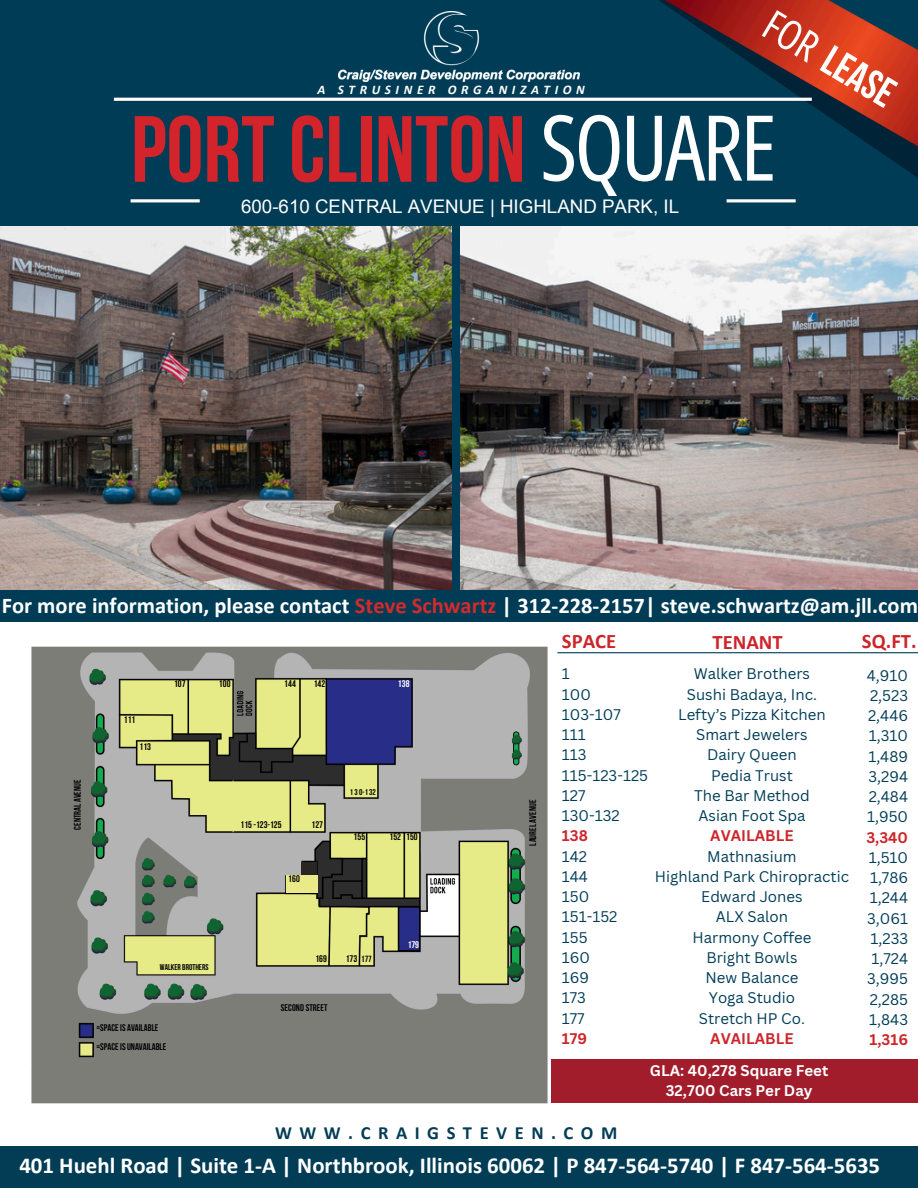
<style>
.page{position:relative;width:918px;height:1188px;background:#fff}
.page>*{position:absolute;margin:0;border:0;box-sizing:border-box;transform-origin:0 0}
.t1{font:700 93.75px "Bebas Neue";color:#d3232b}
.t2{font:700 41.55px "Bebas Neue";color:#fff}
.t3{font:700 22.8px "Calibri";color:#fff}
.t4{font:700 22.5px "Calibri";color:#fff}
.t5{font:700 20.7px "Calibri";color:#cc262b}
.t6{font:18.75px "Arial";color:#fff}
.t7{font:700 18.6px "Calibri";letter-spacing:.405em;color:#033d55}
.t8{font:15px "Canva Sans";color:#013d57}
.t9{font:700 15px "Canva Sans";color:#fff}
.t10{font:700 15px "Canva Sans";color:#cc262b}
.t11{font:15px "Canva Sans";color:#003e57}
.t12{font:italic 700 13.2px "Calibri";letter-spacing:.35em;color:#fff}
.t13{font:700 9.6px/19px "Bebas Neue";color:#000}
.t14{font:700 9.6px "Bebas Neue";letter-spacing:.01em;color:#fff}
.t15{font:700 8.4px "Bebas Neue";color:#000}
.s1{font-family:"Open Sans Condensed";font-weight:400}
.s2{font-family:"Open Sans Condensed";font-weight:400;font-size:90.75px;color:#fff}
.s3{color:#d32a2d}
.s4{font-size:9px}
</style>
<div class="page">
<img style="left:0;top:0;width:918px;height:622px">
<img style="left:460px;top:227px;width:458px;height:362px">
<img style="left:0;top:227px;width:451px;height:362px">
<img style="left:31px;top:646px;width:517px;height:458px">
<img style="left:339px;top:12px;width:240px;height:70px">
<hr style="left:557px;top:652px;width:361px;height:1px;background:#013d57">
<div style="left:301px;top:862px;width:16px;height:14px;background:#282525"></div>
<div style="left:552px;top:1060px;width:366px;height:43px;background:#a11d2b"></div>
<div style="left:0;top:1146px;width:918px;height:42px;background:#033d55"></div>
<div style="left:287px;top:876px;width:31px;height:17px;background:#eaeb88"></div>
<p class="t12" style="left:318px;top:84px;width:269px">A STRUSINER ORGANIZATION</p>
<p class="t2" style="left:776px;top:7px;width:147px;rotate:31deg"><span class="s1">FOR</span> LEASE</p>
<h4 class="t1" style="left:131px;top:111px;width:647px">PORT CLINTON <span class="s2">SQUARE</span></h4>
<p class="t6" style="left:241px;top:196px;width:440px">600-610 CENTRAL AVENUE | HIGHLAND PARK, IL</p>
<p class="t4" style="left:2px;top:596px;width:918px">For more information, please contact <span class="s3">Steve Schwartz</span> | 312-228-2157| steve.schwartz@am.jll.com</p>
<p class="t13" style="left:69px;top:830px;width:52px;rotate:-90deg">CENTRAL AVENUE</p>
<p class="t13" style="left:124px;top:711px;width:13px">111</p>
<p class="t13" style="left:139px;top:738px;width:13px">113</p>
<p class="t13" style="left:174px;top:675px;width:13px">107</p>
<p class="t13" style="left:219px;top:675px;width:13px">100</p>
<p class="t15" style="left:160px;top:964px;width:50px">WALKER BROTHERS</p>
<p class="t13" style="left:97px;top:1019px;width:71px">=SPACEIS AVAILABLE =SPACEISUNAVAILABLE</p>
<p class="t13" style="left:284px;top:675px;width:13px">144</p>
<p class="t13" style="left:314px;top:675px;width:13px">142</p>
<p class="t14" style="left:398px;top:680px;width:13px">138</p>
<p class="t13" style="left:241px;top:816px;width:42px">115 -123-125</p>
<p class="t13" style="left:311px;top:816px;width:13px">127</p>
<p class="t13" style="left:288px;top:870px;width:13px">160</p>
<p class="t15" style="left:350px;top:789px;width:28px">130-132</p>
<p class="t13" style="left:354px;top:828px;width:13px">155</p>
<p class="t13" style="left:389px;top:828px;width:13px">152</p>
<p class="t13" style="left:406px;top:828px;width:13px">150</p>
<p class="t13" style="left:315px;top:950px;width:13px">169</p>
<p class="t13" style="left:281px;top:999px;width:48px">SECOND STREET</p>
<p class="t13" style="left:346px;top:950px;width:27px">173 <span class="s4">177</span></p>
<p class="t14" style="left:408px;top:940px;width:13px">179</p>
<p class="t13" style="left:524px;top:846px;width:47px;rotate:-90deg">LAUREL AVENUE</p>
<h1 class="t5" style="left:562px;top:633px;width:56px">SPACE</h1>
<p class="t5" style="left:712px;top:633px;width:72px">TENANT</p>
<h2 class="t5" style="left:862px;top:633px;width:56px">SQ.FT.</h2>
<p class="t8" style="left:562px;top:663px;width:9px">1</p>
<p class="t8" style="left:562px;top:684px;width:31px">100</p>
<p class="t8" style="left:562px;top:704px;width:60px">103-107</p>
<h6 class="t8" style="left:562px;top:724px;width:25px">111</h6>
<p class="t8" style="left:562px;top:744px;width:26px">113</p>
<p class="t8" style="left:562px;top:765px;width:88px">115-123-125</p>
<p class="t8" style="left:562px;top:785px;width:25px">127</p>
<p class="t8" style="left:562px;top:805px;width:59px">130-132</p>
<p class="t10" style="left:562px;top:825px;width:27px">138</p>
<p class="t8" style="left:562px;top:846px;width:27px">142</p>
<p class="t8" style="left:562px;top:866px;width:28px">144</p>
<p class="t8" style="left:562px;top:886px;width:29px">150</p>
<p class="t8" style="left:562px;top:906px;width:57px">151-152</p>
<p class="t8" style="left:562px;top:927px;width:27px">155</p>
<p class="t11" style="left:562px;top:947px;width:30px">160</p>
<p class="t8" style="left:562px;top:967px;width:29px">169</p>
<p class="t8" style="left:562px;top:987px;width:26px">173</p>
<p class="t8" style="left:562px;top:1008px;width:24px">177</p>
<p class="t10" style="left:562px;top:1028px;width:27px">179</p>
<p class="t8" style="left:694px;top:663px;width:118px">Walker Brothers</p>
<p class="t8" style="left:687px;top:684px;width:132px">Sushi Badaya, Inc.</p>
<p class="t8" style="left:678px;top:704px;width:149px">Lefty’s Pizza Kitchen</p>
<p class="t8" style="left:696px;top:724px;width:113px">Smart Jewelers</p>
<p class="t8" style="left:707px;top:744px;width:91px">Dairy Queen</p>
<p class="t8" style="left:711px;top:765px;width:83px">Pedia Trust</p>
<p class="t8" style="left:694px;top:785px;width:117px">The Bar Method</p>
<p class="t8" style="left:699px;top:805px;width:108px">Asian Foot Spa</p>
<p class="t10" style="left:710px;top:825px;width:85px">AVAILABLE</p>
<h5 class="t8" style="left:707px;top:846px;width:91px">Mathnasium</h5>
<h5 class="t8" style="left:655px;top:866px;width:196px">Highland Park Chiropractic</h5>
<h5 class="t8" style="left:701px;top:886px;width:103px">Edward Jones</h5>
<p class="t8" style="left:716px;top:906px;width:74px">ALX Salon</p>
<p class="t8" style="left:692px;top:927px;width:120px">Harmony Coffee</p>
<p class="t11" style="left:706px;top:947px;width:93px">Bright Bowls</p>
<p class="t8" style="left:705px;top:967px;width:95px">New Balance</p>
<p class="t8" style="left:709px;top:987px;width:88px">Yoga Studio</p>
<p class="t8" style="left:699px;top:1008px;width:108px">Stretch HP Co.</p>
<p class="t10" style="left:710px;top:1028px;width:85px">AVAILABLE</p>
<p class="t8" style="left:867px;top:665px;width:43px">4,910</p>
<p class="t8" style="left:870px;top:685px;width:39px">2,523</p>
<p class="t8" style="left:868px;top:705px;width:41px">2,446</p>
<p class="t8" style="left:869px;top:725px;width:41px">1,310</p>
<p class="t8" style="left:868px;top:746px;width:41px">1,489</p>
<p class="t8" style="left:868px;top:766px;width:41px">3,294</p>
<p class="t8" style="left:869px;top:786px;width:41px">2,484</p>
<p class="t8" style="left:867px;top:806px;width:42px">1,950</p>
<p class="t10" style="left:866px;top:827px;width:43px">3,340</p>
<p class="t8" style="left:869px;top:847px;width:41px">1,510</p>
<p class="t8" style="left:870px;top:867px;width:40px">1,786</p>
<p class="t8" style="left:870px;top:887px;width:40px">1,244</p>
<p class="t8" style="left:867px;top:908px;width:42px">3,061</p>
<p class="t8" style="left:871px;top:928px;width:39px">1,233</p>
<p class="t11" style="left:871px;top:948px;width:38px">1,724</p>
<p class="t8" style="left:867px;top:968px;width:42px">3,995</p>
<p class="t8" style="left:870px;top:989px;width:40px">2,285</p>
<p class="t8" style="left:869px;top:1009px;width:40px">1,843</p>
<p class="t10" style="left:870px;top:1029px;width:40px">1,316</p>
<p class="t9" style="left:650px;top:1059px;width:180px">GLA: 40,278 Square Feet</p>
<p class="t9" style="left:666px;top:1080px;width:148px">32,700 Cars Per Day</p>
<p class="t7" style="left:275px;top:1125px;width:344px">WWW.CRAIGSTEVEN.COM</p>
<p class="t3" style="left:19px;top:1156px;width:862px">401 Huehl Road | Suite 1-A | Northbrook, Illinois 60062 | P 847-564-5740 | F 847-564-5635</p>
</div>
